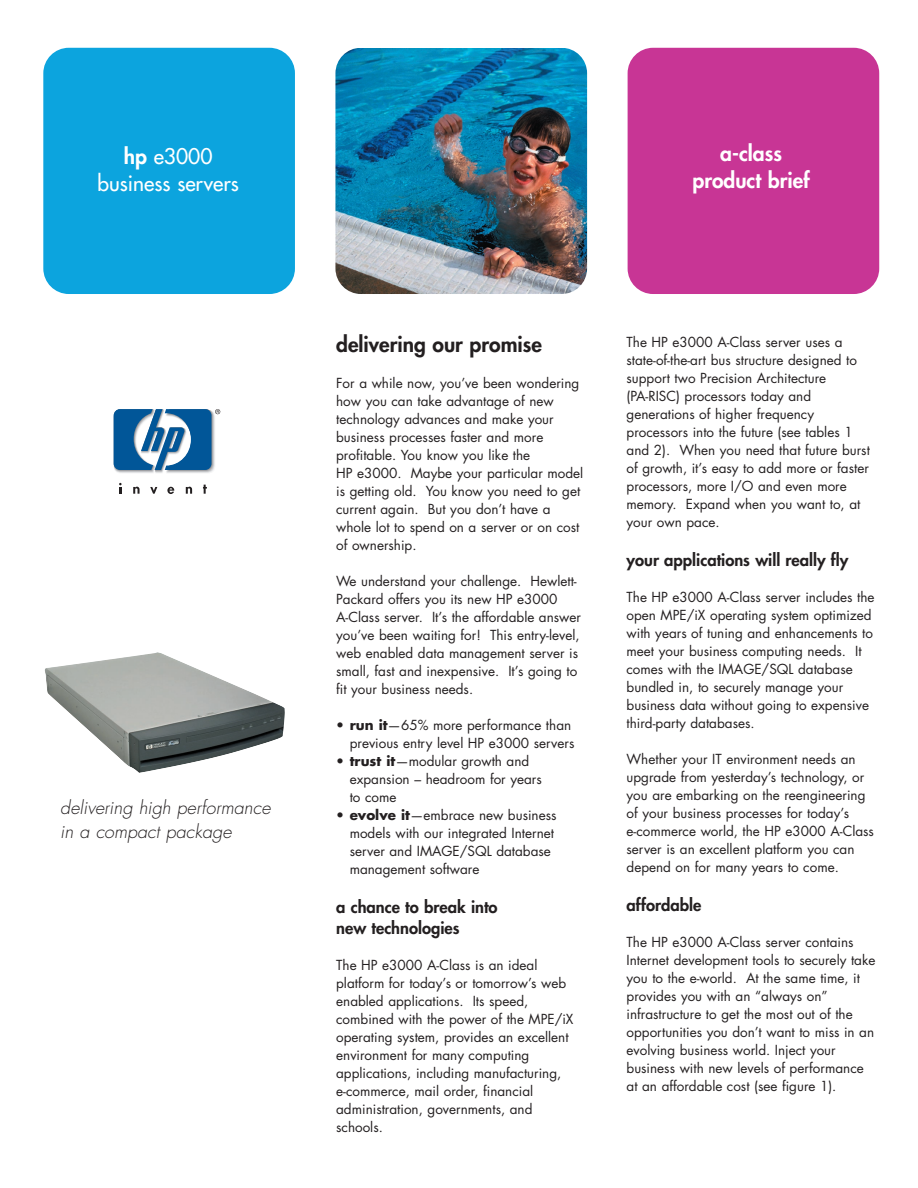
<style>
.page{position:relative;width:918px;height:1188px;background:#fff}
.page>*{position:absolute;margin:0;border:0;box-sizing:border-box;transform-origin:0 0}
.t1{font:21px/27px "Futura";color:#fff;text-align:center}
.t2{font:800 21px "Futura";color:#231f20}
.t3{font:800 21px/27px "Futura";color:#fff;text-align:center}
.t4{font:italic 300 18px/23.7px "Futura";color:#231f20}
.t5{font:800 16.5px/21px "Futura";color:#231f20}
.t6{font:13.5px/18px "Futura";color:#231f20}
.s1{font-weight:800}
.s2{font-weight:700}
</style>
<div class="page">
<svg style="left:150px;top:487px;width:7px;height:7px"></svg>
<svg style="left:133px;top:487px;width:7px;height:7px"></svg>
<svg style="left:186px;top:487px;width:6px;height:7px"></svg>
<svg style="left:119px;top:483px;width:3px;height:11px"></svg>
<svg style="left:167px;top:487px;width:7px;height:7px"></svg>
<svg style="left:203px;top:485px;width:4px;height:9px"></svg>
<svg style="left:114px;top:409px;width:106px;height:64px"></svg>
<div style="left:43px;top:48px;width:252px;height:246px;background:#0ca4de;border-radius:26px"></div>
<div style="left:628px;top:48px;width:251px;height:246px;background:#c83595;border-radius:26px"></div>
<img style="left:45px;top:652px;width:240px;height:121px">
<img style="left:335px;top:48px;width:252px;height:246px;border-radius:26px">
<h1 class="t1" style="left:97px;top:145px;width:143px"><span class="s1">hp</span> e3000 business servers</h1>
<h1 class="t3" style="left:692px;top:141px;width:119px">a-class product brief</h1>
<h2 class="t4" style="left:60px;top:798px;width:215px">delivering high performance in a compact package</h2>
<h1 class="t2" style="left:336px;top:334px;width:207px">delivering our promise</h1>
<p class="t6" style="left:336px;top:375px;width:249px">For a while now, you’ve been wondering how you can take advantage of new technology advances and make your business processes faster and more profitable. You know you like the<br>HP e3000. Maybe your particular model is getting old. You know you need to get current again. But you don’t have a whole lot to spend on a server or on cost of ownership.</p>
<p class="t6" style="left:336px;top:573px;width:246px">We understand your challenge. Hewlett-Packard offers you its new HP e3000<br>A-Class server. It’s the affordable answer you’ve been waiting for! This entry-level, web enabled data management server is small, fast and inexpensive. It’s going to fit your business needs.</p>
<p class="t6" style="left:336px;top:717px;width:240px;text-align:right">• <span class="s2">run it</span>—65% more performance than previous entry level HP e3000 servers</p>
<p class="t6" style="left:350px;top:753px;width:194px;text-indent:-14px">• <span class="s2">trust it</span>—modular growth and expansion – headroom for years to come</p>
<p class="t6" style="left:350px;top:807px;width:208px;text-indent:-14px">• <span class="s2">evolve it</span>—embrace new business models with our integrated Internet server and IMAGE/SQL database management software</p>
<p class="t5" style="left:336px;top:898px;width:163px">a chance to break into new technologies</p>
<p class="t6" style="left:336px;top:957px;width:239px">The HP e3000 A-Class is an ideal platform for today’s or tomorrow’s web enabled applications. Its speed, combined with the power of the MPE/iX operating system, provides an excellent environment for many computing applications, including manufacturing, e-commerce, mail order, financial administration, governments, and schools.</p>
<p class="t6" style="left:627px;top:334px;width:245px">The HP e3000 A-Class server uses a state-of-the-art bus structure designed to support two Precision Architecture (PA-RISC) processors today and generations of higher frequency processors into the future (see tables 1 and 2). When you need that future burst of growth, it’s easy to add more or faster processors, more I/O and even more memory. Expand when you want to, at your own pace.</p>
<p class="t5" style="left:627px;top:551px;width:223px">your applications will really fly</p>
<p class="t6" style="left:627px;top:589px;width:250px">The HP e3000 A-Class server includes the open MPE/iX operating system optimized with years of tuning and enhancements to meet your business computing needs. It comes with the IMAGE/SQL database bundled in, to securely manage your business data without going to expensive third-party databases.</p>
<p class="t6" style="left:627px;top:751px;width:249px">Whether your IT environment needs an upgrade from yesterday’s technology, or you are embarking on the reengineering of your business processes for today’s e-commerce world, the HP e3000 A-Class server is an excellent platform you can depend on for many years to come.</p>
<p class="t5" style="left:627px;top:896px;width:76px">affordable</p>
<p class="t6" style="left:627px;top:934px;width:250px">The HP e3000 A-Class server contains Internet development tools to securely take you to the e-world. At the same time, it provides you with an “always on” infrastructure to get the most out of the opportunities you don’t want to miss in an evolving business world. Inject your business with new levels of performance at an affordable cost (see figure 1).</p>
</div>
